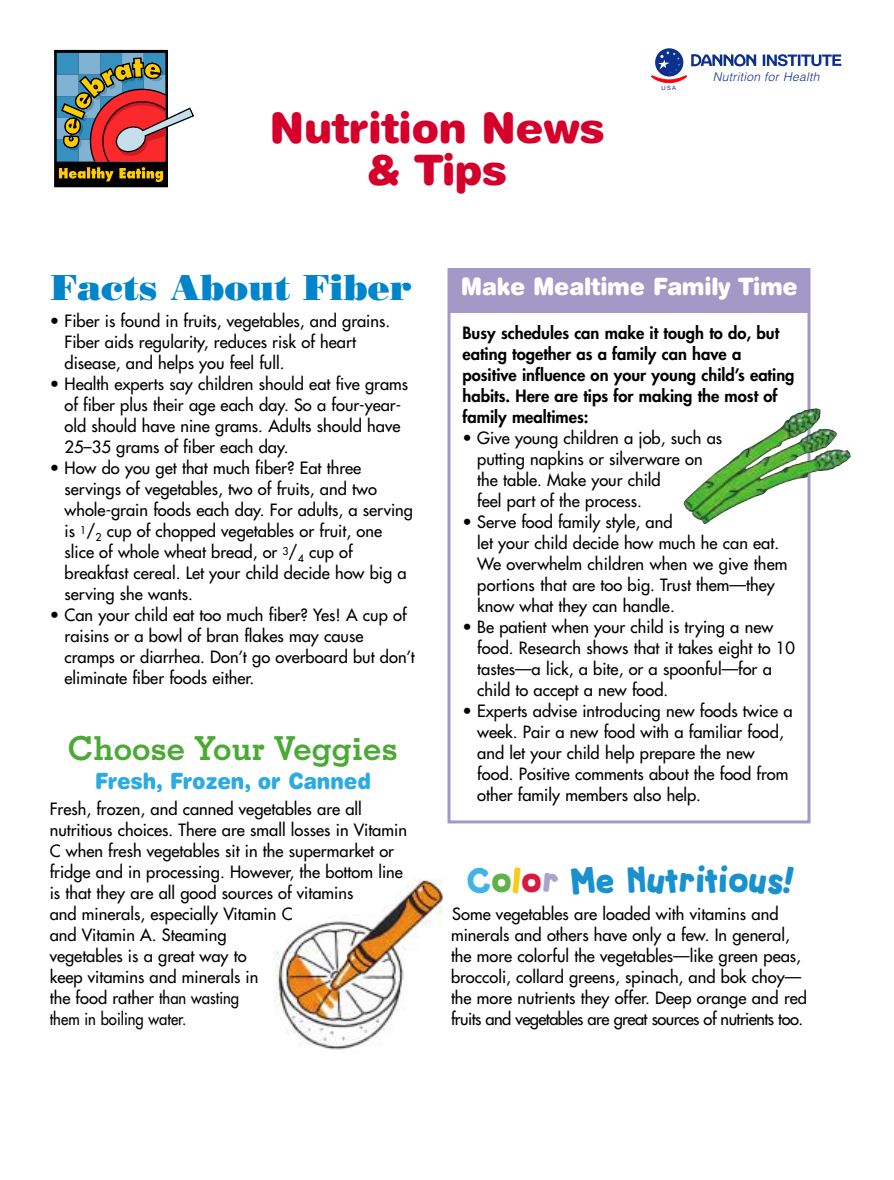
<style>
.page{position:relative;width:894px;height:1180px;background:#fff}
.page>*{position:absolute;margin:0;border:0;box-sizing:border-box;transform-origin:0 0}
.t1{font:900 42px/42px "Helvetica Rounded";letter-spacing:-.01em;color:#d4002b;text-align:center}
.t2{font:36px "Tykewriter Bold Bobbing";color:#1a91cf}
.t3{font:36px "Bodoni Poster";color:#0085ca}
.t4{font:700 33px "Memphis";color:#4ba935}
.t5{font:900 24px "Helvetica Rounded";letter-spacing:-.015em;color:#fff;scale:.95 1}
.t6{font:900 22.5px "Helvetica Rounded";color:#2babe4;scale:.9 1}
.t7{font:16.5px/21px "Futura";color:#000}
.t8{font:800 16.5px/21px "Futura";color:#000}
.t9{font:italic 300 12px "Helvetica";letter-spacing:.03em;color:#0d2f8e}
.t10{font:5.85px "Helvetica Neue";color:#0d2f8e}
.s1{color:#40b3e7}
.s2{color:#5db249}
.s3{color:#f6ce1a}
.s4{color:#d81a40}
.s5{color:#aca3cc}
</style>
<div class="page">
<div style="left:447px;top:310px;width:363px;height:513px;border:3px solid #a399c6"></div>
<div style="left:447px;top:268px;width:363px;height:42px;background:#a399c6"></div>
<img style="left:273px;top:878px;width:170px;height:172px">
<img style="left:683px;top:408px;width:167px;height:116px">
<svg style="left:655px;top:48px;width:28px;height:29px"></svg>
<svg style="left:762px;top:54px;width:79px;height:12px"></svg>
<svg style="left:651px;top:51px;width:105px;height:32px"></svg>
<svg style="left:54px;top:50px;width:114px;height:137px"></svg>
<div style="left:57px;top:140px;width:22px;height:22px;background:#3690c0"></div>
<div style="left:57px;top:96px;width:22px;height:22px;background:#3690c0"></div>
<div style="left:57px;top:53px;width:22px;height:22px;background:#3690c0"></div>
<div style="left:57px;top:118px;width:22px;height:22px;background:#80b2d4"></div>
<div style="left:57px;top:75px;width:22px;height:21px;background:#80b2d4"></div>
<svg style="left:59px;top:49px;width:135px;height:133px"></svg>
<h1 class="t1" style="left:270px;top:106px;width:337px">Nutrition News &amp; Tips</h1>
<p class="t10" style="left:661px;top:84px;width:16px">USA</p>
<p class="t9" style="left:713px;top:69px;width:108px">Nutrition for Health</p>
<h2 class="t3" style="left:51px;top:266px;width:362px">Facts About Fiber</h2>
<h3 class="t5" style="left:461px;top:271px;width:356px">Make Mealtime Family Time</h3>
<p class="t7" style="left:65px;top:310px;width:327px;text-indent:-15px">• Fiber is found in fruits, vegetables, and grains.<br>Fiber aids regularity, reduces risk of heart disease, and helps you feel full.</p>
<p class="t7" style="left:65px;top:373px;width:345px;text-indent:-15px">• Health experts say children should eat five grams of fiber plus their age each day. So a four-year&shy;old should have nine grams. Adults should have 25–35 grams of fiber each day.</p>
<p class="t7" style="left:65px;top:457px;width:350px;text-indent:-15px">• How do you get that much fiber? Eat three servings of vegetables, two of fruits, and two whole-grain foods each day. For adults, a serving is <sup>1</sup>/<sub>2</sub> cup of chopped vegetables or fruit, one slice of whole wheat bread, or <sup>3</sup>/<sub>4</sub> cup of breakfast cereal. Let your child decide how big a serving she wants.</p>
<p class="t7" style="left:65px;top:604px;width:352px;text-indent:-15px">• Can your child eat too much fiber? Yes! A cup of raisins or a bowl of bran flakes may cause cramps or diarrhea. Don’t go overboard but don’t eliminate fiber foods either.</p>
<h3 class="t4" style="left:68px;top:727px;width:331px">Choose Your Veggies</h3>
<h3 class="t6" style="left:95px;top:766px;width:308px">Fresh, Frozen, or Canned</h3>
<p class="t7" style="left:50px;top:798px;width:359px">Fresh, frozen, and canned vegetables are all nutritious choices. There are small losses in Vitamin C when fresh vegetables sit in the supermarket or fridge and in processing. However, the bottom line is that they are all good sources of vitamins<br>and minerals, especially Vitamin C<br>and Vitamin A. Steaming<br>vegetables is a great way to<br>keep vitamins and minerals in<br>the food rather than wasting<br>them in boiling water.</p>
<p class="t8" style="left:462px;top:322px;width:333px">Busy schedules can make it tough to do, but eating together as a family can have a positive influence on your young child’s eating habits. Here are tips for making the most of family mealtimes:</p>
<p class="t7" style="left:477px;top:427px;width:246px;text-indent:-15px">• Give young children a job, such as putting napkins or silverware on the table. Make your child<br>feel part of the process.</p>
<p class="t7" style="left:477px;top:511px;width:312px;text-indent:-15px">• Serve food family style, and<br>let your child decide how much he can eat.<br>We overwhelm children when we give them portions that are too big. Trust them—they know what they can handle.</p>
<p class="t7" style="left:477px;top:616px;width:319px;text-indent:-15px">• Be patient when your child is trying a new food. Research shows that it takes eight to 10 tastes—a lick, a bite, or a spoonful—for a child to accept a new food.</p>
<p class="t7" style="left:477px;top:700px;width:317px;text-indent:-15px">• Experts advise introducing new foods twice a week. Pair a new food with a familiar food, and let your child help prepare the new food. Positive comments about the food from other family members also help.</p>
<h2 class="t2" style="left:467px;top:865px;width:329px"><span class="s1">C</span><span class="s2">o</span><span class="s3">l</span><span class="s4">o</span><span class="s5">r</span> Me Nutritious!</h2>
<p class="t7" style="left:451px;top:903px;width:357px">Some vegetables are loaded with vitamins and minerals and others have only a few. In general, the more colorful the vegetables—like green peas, broccoli, collard greens, spinach, and bok choy— the more nutrients they offer. Deep orange and red fruits and vegetables are great sources of nutrients too.</p>
</div>
